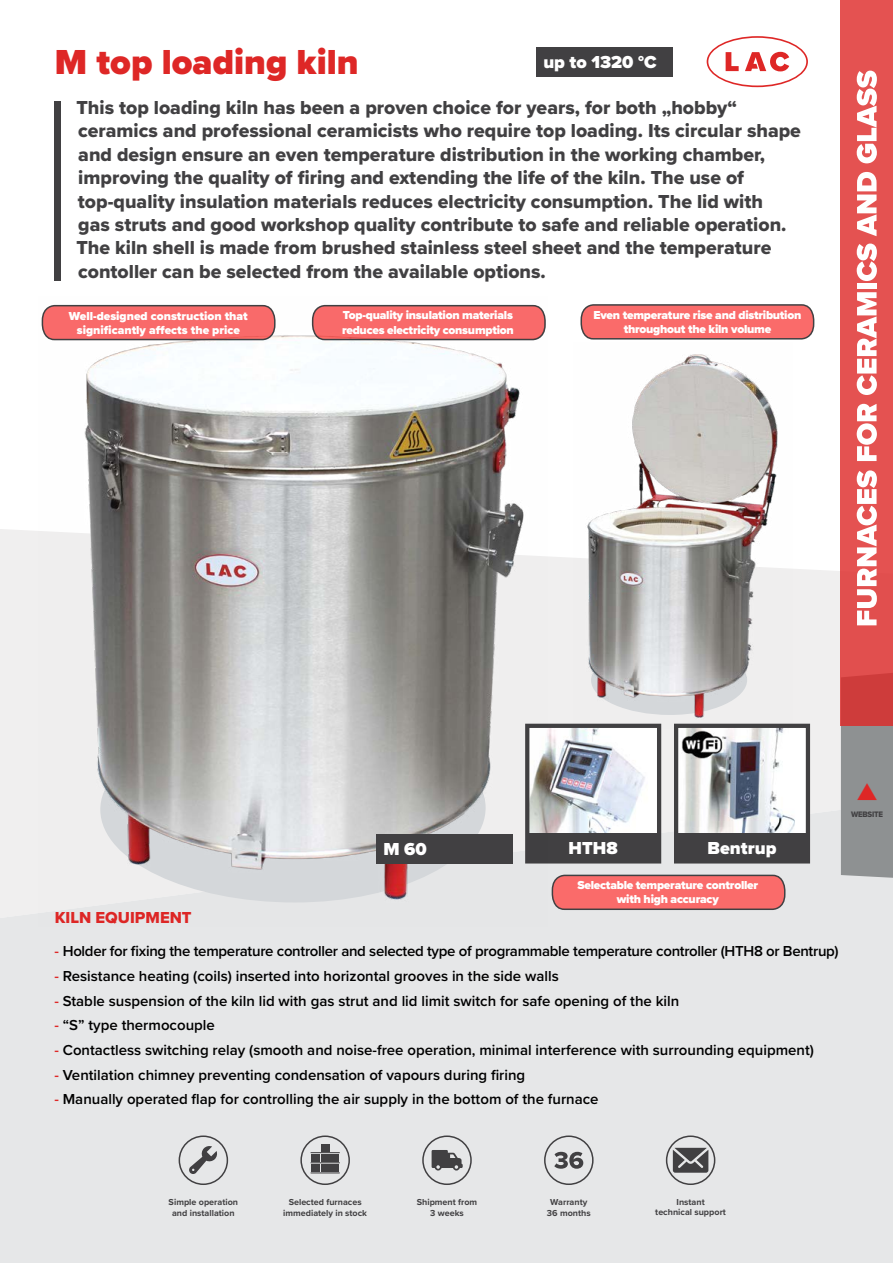
<style>
.page{position:relative;width:893px;height:1263px;background:#fff}
.page>*{position:absolute;margin:0;border:0;box-sizing:border-box;transform-origin:0 0}
.t1{font:900 36px "Proxima Nova";color:#de2726}
.t2{font:31.5px "Proxima Nova Extrabld";color:#de2726}
.t3{font:19.5px/23.4px "Proxima Nova Extrabld";color:#414042}
.t4{font:900 18px "Proxima Nova";color:#fff}
.t5{font:16.5px "Proxima Nova Extrabld";color:#de2726}
.t6{font:600 15px "Proxima Nova";color:#000}
.t7{font:600 15px "Proxima Nova";letter-spacing:-.02em;color:#000}
.t8{font:900 12px/14.4px "Proxima Nova";letter-spacing:-.02em;color:#fff;text-align:center}
.t9{font:900 12px/14.4px "Proxima Nova";color:#fff;text-align:center}
.t10{font:700 9px/10.8px "Proxima Nova";color:#414042;text-align:center}
.t11{font:8.25px "Proxima Nova Extrabld";letter-spacing:-.03em;color:#414042;scale:.94 1}
.s1{color:#de2726}
</style>
<div class="page">
<svg style="left:0;top:529px;width:841px;height:274px;fill:#f0efef"></svg>
<div style="left:0;top:803px;width:893px;height:460px;background:#e6e7e8"></div>
<div style="left:841px;top:726px;width:52px;height:152px;background:#8e9192"></div>
<svg style="left:841px;top:0;width:52px;height:726px;background:#e14f4e"></svg>
<svg style="left:857px;top:470px;width:20px;height:155px"></svg>
<svg style="left:857px;top:404px;width:20px;height:57px"></svg>
<svg style="left:857px;top:292px;width:20px;height:103px"></svg>
<div style="left:857px;top:283px;width:19px;height:6px;background:#fff"></div>
<svg style="left:857px;top:244px;width:20px;height:37px"></svg>
<svg style="left:857px;top:172px;width:19px;height:64px"></svg>
<svg style="left:857px;top:71px;width:20px;height:92px"></svg>
<svg style="left:673px;top:1148px;width:35px;height:25px"></svg>
<div style="left:666px;top:1135px;width:49px;height:50px;border:2px solid #414042;border-radius:50%"></div>
<div style="left:422px;top:1135px;width:50px;height:50px;border:2px solid #414042;border-radius:50%"></div>
<svg style="left:432px;top:1150px;width:31px;height:20px"></svg>
<svg style="left:189px;top:1145px;width:29px;height:29px"></svg>
<div style="left:179px;top:1135px;width:49px;height:50px;border:2px solid #414042;border-radius:50%"></div>
<div style="left:544px;top:1135px;width:50px;height:50px;border:2px solid #414042;border-radius:50%"></div>
<div style="left:300px;top:1135px;width:50px;height:50px;border:2px solid #414042;border-radius:50%"></div>
<hr style="left:310px;top:1172px;width:30px;height:1px;background:#414042">
<div style="left:311px;top:1164px;width:9px;height:7px;background:#414042"></div>
<div style="left:321px;top:1164px;width:8px;height:7px;background:#414042"></div>
<div style="left:331px;top:1164px;width:8px;height:7px;background:#414042"></div>
<hr style="left:310px;top:1162px;width:30px;height:1px;background:#414042">
<div style="left:311px;top:1154px;width:9px;height:7px;background:#414042"></div>
<div style="left:321px;top:1154px;width:8px;height:7px;background:#414042"></div>
<div style="left:331px;top:1154px;width:8px;height:7px;background:#414042"></div>
<hr style="left:310px;top:1152px;width:30px;height:1px;background:#414042">
<div style="left:321px;top:1144px;width:8px;height:7px;background:#414042"></div>
<svg style="left:554px;top:1152px;width:29px;height:17px"></svg>
<img style="left:547px;top:729px;width:109px;height:105px">
<div style="left:527px;top:834px;width:132px;height:27px;background:#414042"></div>
<img style="left:679px;top:729px;width:126px;height:105px">
<div style="left:676px;top:834px;width:132px;height:27px;background:#414042"></div>
<div style="left:54px;top:101px;width:7px;height:179px;background:#414042"></div>
<img style="left:573px;top:354px;width:219px;height:375px">
<div style="left:525px;top:724px;width:136px;height:139px;border:4px solid #414042"></div>
<div style="left:674px;top:724px;width:136px;height:139px;border:4px solid #414042"></div>
<img style="left:38px;top:335px;width:509px;height:591px">
<div style="left:376px;top:834px;width:136px;height:29px;background:#414042"></div>
<img style="left:679px;top:730px;width:48px;height:29px">
<svg style="left:41px;top:304px;width:235px;height:37px;background:#e87070"></svg>
<svg style="left:311px;top:304px;width:235px;height:37px;background:#e86f70"></svg>
<svg style="left:580px;top:304px;width:235px;height:36px;background:#e96d6c"></svg>
<svg style="left:551px;top:874px;width:235px;height:37px;background:#e86f6e"></svg>
<svg style="left:707px;top:36px;width:101px;height:51px"></svg>
<div style="left:536px;top:47px;width:136px;height:30px;background:#414042"></div>
<h1 class="t1" style="left:55px;top:35px;width:305px">M top loading kiln</h1>
<p class="t3" style="left:76px;top:95px;width:726px">This top loading kiln has been a proven choice for years, for both „hobby“ ceramics and professional ceramicists who require top loading. Its circular shape and design ensure an even temperature distribution in the working chamber, improving the quality of firing and extending the life of the kiln. The use of top-quality insulation materials reduces electricity consumption. The lid with<br>gas struts and good workshop quality contribute to safe and reliable operation.<br>The kiln shell is made from brushed stainless steel sheet and the temperature contoller can be selected from the available options.</p>
<p class="t4" style="left:543px;top:48px;width:115px">up to 1320 °C</p>
<p class="t9" style="left:69px;top:308px;width:180px">Well-designed construction that significantly affects the price</p>
<p class="t8" style="left:342px;top:308px;width:173px;text-align:left">Top-quality insulation materials reduces electricity consumption</p>
<p class="t8" style="left:593px;top:307px;width:209px">Even temperature rise and distribution throughout the kiln volume</p>
<p class="t4" style="left:384px;top:836px;width:45px">M 60</p>
<p class="t4" style="left:569px;top:835px;width:51px">HTH8</p>
<p class="t4" style="left:708px;top:835px;width:70px">Bentrup</p>
<p class="t8" style="left:577px;top:878px;width:182px">Selectable temperature controller with high accuracy</p>
<p class="t5" style="left:55px;top:905px;width:138px">KILN EQUIPMENT</p>
<p class="t7" style="left:54px;top:940px;width:786px"><span class="s1">-</span> Holder for fixing the temperature controller and selected type of programmable temperature controller (HTH8 or Bentrup)</p>
<p class="t6" style="left:54px;top:965px;width:506px"><span class="s1">-</span> Resistance heating (coils) inserted into horizontal grooves in the side walls</p>
<p class="t6" style="left:54px;top:989px;width:626px"><span class="s1">-</span> Stable suspension of the kiln lid with gas strut and lid limit switch for safe opening of the kiln</p>
<p class="t6" style="left:54px;top:1014px;width:162px"><span class="s1">-</span> “S” type thermocouple</p>
<p class="t6" style="left:54px;top:1039px;width:761px"><span class="s1">-</span> Contactless switching relay (smooth and noise-free operation, minimal interference with surrounding equipment)</p>
<p class="t6" style="left:54px;top:1063px;width:472px"><span class="s1">-</span> Ventilation chimney preventing condensation of vapours during firing</p>
<p class="t6" style="left:54px;top:1088px;width:546px"><span class="s1">-</span> Manually operated flap for controlling the air supply in the bottom of the furnace</p>
<h2 class="t2" style="left:857px;top:767px;width:21px">▲</h2>
<p class="t11" style="left:851px;top:808px;width:35px">WEBSITE</p>
<p class="t10" style="left:169px;top:1196px;width:71px">Simple operation and installation</p>
<p class="t10" style="left:547px;top:1196px;width:45px">Warranty<br>36 months</p>
<p class="t10" style="left:283px;top:1196px;width:85px">Selected furnaces immediately in stock</p>
<p class="t10" style="left:417px;top:1196px;width:62px">Shipment from<br>3 weeks</p>
<p class="t10" style="left:655px;top:1196px;width:72px">Instant<br>technical support</p>
</div>
